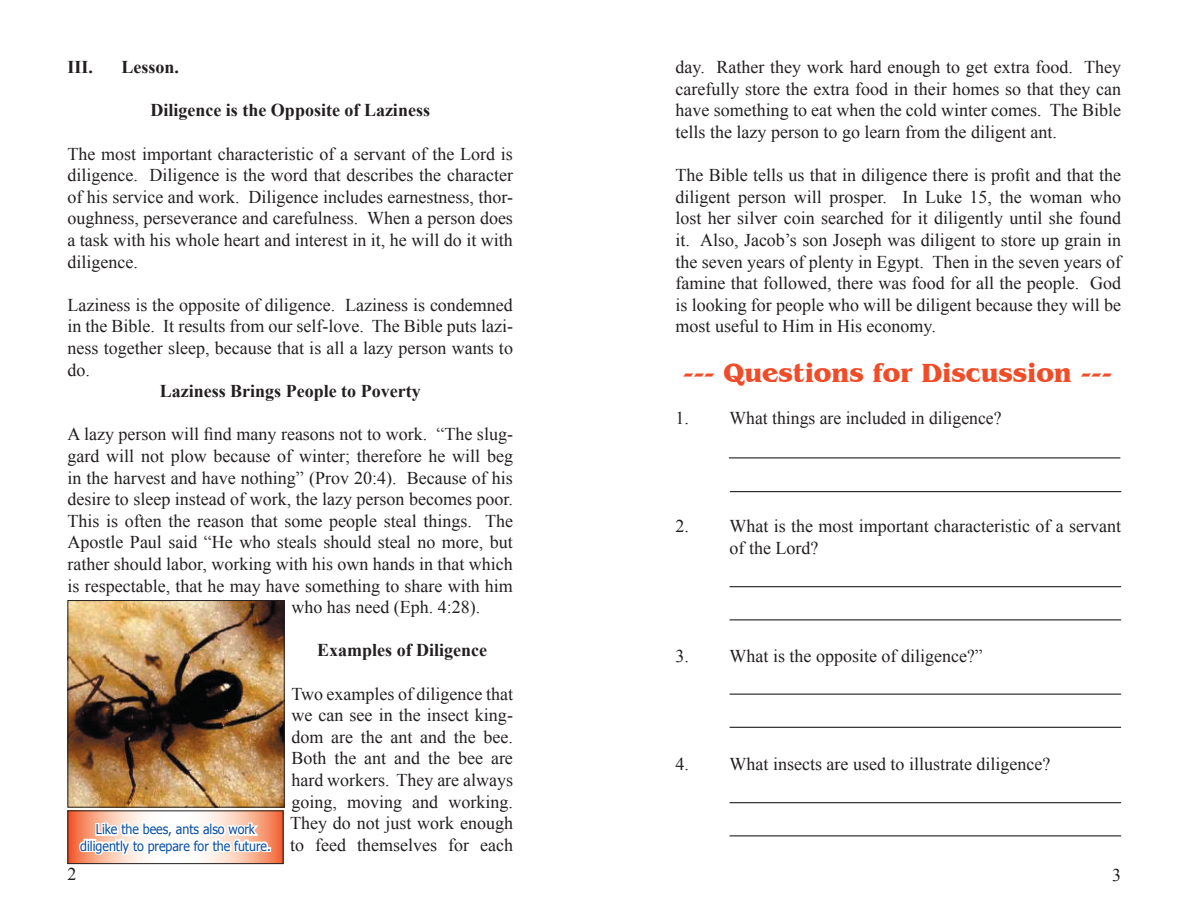
<style>
.page{position:relative;width:1188px;height:918px;background:#fff}
.page>*{position:absolute;margin:0;border:0;box-sizing:border-box;transform-origin:0 0}
.Picture_Caption{font:700 27px "Benguiat IT Cby BT";color:#f04c27}
.Questions{font:18px/21.6px "Times New Roman";color:#231f20;text-align:justify}
.t1{font:700 18px "Times New Roman";color:#231f20}
.z_PageNbr-1{font:18px "Times New Roman";color:#231f20}
.Picture_Caption-2{font:13.5px "Tahoma";color:#094fa3;scale:.92 1}
</style>
<div class="page">
<img style="left:70px;top:602px;width:213px;height:204px">
<div style="left:68px;top:600px;width:217px;height:208px;border:1px solid #231f20"></div>
<svg style="left:70px;top:812px;width:212px;height:50px"></svg>
<svg style="left:77px;top:818px;width:194px;height:40px"></svg>
<div style="left:68px;top:810px;width:216px;height:54px;border:1px solid #231f20"></div>
<hr style="left:729px;top:457px;width:391px;height:1px;background:#231f20">
<hr style="left:730px;top:491px;width:391px;height:1px;background:#231f20">
<hr style="left:730px;top:586px;width:391px;height:1px;background:#231f20">
<hr style="left:730px;top:619px;width:391px;height:1px;background:#231f20">
<hr style="left:730px;top:694px;width:391px;height:1px;background:#231f20">
<hr style="left:730px;top:727px;width:391px;height:1px;background:#231f20">
<hr style="left:730px;top:802px;width:391px;height:1px;background:#231f20">
<hr style="left:730px;top:835px;width:391px;height:1px;background:#231f20">
<p class="t1" style="left:68px;top:55px;width:27px">III.</p>
<p class="t1" style="left:122px;top:55px;width:59px">Lesson.</p>
<p class="t1" style="left:151px;top:98px;width:281px">Diligence is the Opposite of Laziness</p>
<p class="Questions" style="left:68px;top:143px;width:447px">The most important characteristic of a servant of the Lord is diligence. Diligence is the word that describes the character of his service and work. Diligence includes earnestness, thor&shy;oughness, perseverance and carefulness. When a person does a task with his whole heart and interest in it, he will do it with diligence.</p>
<p class="Questions" style="left:68px;top:294px;width:447px">Laziness is the opposite of diligence. Laziness is condemned in the Bible. It results from our self-love. The Bible puts lazi&shy;ness together sleep, because that is all a lazy person wants to do.</p>
<p class="t1" style="left:160px;top:379px;width:262px">Laziness Brings People to Poverty</p>
<p class="Questions" style="left:68px;top:423px;width:447px">A lazy person will find many reasons not to work. “The slug-</p>
<p class="Questions" style="left:68px;top:445px;width:447px">gard will not plow because of winter; therefore he will beg</p>
<p class="Questions" style="left:68px;top:467px;width:447px">in the harvest and have nothing” (Prov 20:4). Because of his</p>
<p class="Questions" style="left:68px;top:488px;width:447px">desire to sleep instead of work, the lazy person becomes poor.</p>
<p class="Questions" style="left:68px;top:510px;width:447px">This is often the reason that some people steal things. The</p>
<p class="Questions" style="left:68px;top:531px;width:447px">Apostle Paul said “He who steals should steal no more, but</p>
<p class="Questions" style="left:68px;top:553px;width:447px">rather should labor, working with his own hands in that which</p>
<p class="Questions" style="left:68px;top:575px;width:447px">is respectable, that he may have something to share with him</p>
<p class="Questions" style="left:291px;top:596px;width:190px">who has need (Eph. 4:28).</p>
<p class="t1" style="left:317px;top:638px;width:171px">Examples of Diligence</p>
<p class="Questions" style="left:290px;top:683px;width:224px">Two examples of diligence that we can see in the insect king&shy;dom are the ant and the bee.<br>Both the ant and the bee are hard workers. They are always going, moving and working.<br>They do not just work enough to feed themselves for each</p>
<p class="Picture_Caption-2" style="left:96px;top:820px;width:175px">Like the bees, ants also work</p>
<p class="Picture_Caption-2" style="left:80px;top:837px;width:209px">diligently to prepare for the future.</p>
<p class="z_PageNbr-1" style="left:68px;top:862px;width:10px">2</p>
<p class="Questions" style="left:676px;top:56px;width:447px">day. Rather they work hard enough to get extra food. They carefully store the extra food in their homes so that they can have something to eat when the cold winter comes. The Bible tells the lazy person to go learn from the diligent ant.</p>
<p class="Questions" style="left:676px;top:164px;width:447px">The Bible tells us that in diligence there is profit and that the diligent person will prosper. In Luke 15, the woman who lost her silver coin searched for it diligently until she found it. Also, Jacob’s son Joseph was diligent to store up grain in the seven years of plenty in Egypt. Then in the seven years of famine that followed, there was food for all the people. God is looking for people who will be diligent because they will be most useful to Him in His economy.</p>
<p class="Picture_Caption" style="left:683px;top:356px;width:431px">--- Questions for Discussion ---</p>
<p class="Questions" style="left:676px;top:407px;width:327px">1. What things are included in diligence?</p>
<p class="Questions" style="left:730px;top:515px;width:393px;text-indent:-54px">2. What is the most important characteristic of a servant of the Lord?</p>
<p class="Questions" style="left:676px;top:645px;width:308px">3. What is the opposite of diligence?”</p>
<p class="Questions" style="left:676px;top:753px;width:376px">4. What insects are used to illustrate diligence?</p>
<p class="z_PageNbr-1" style="left:1112px;top:863px;width:11px">3</p>
</div>
